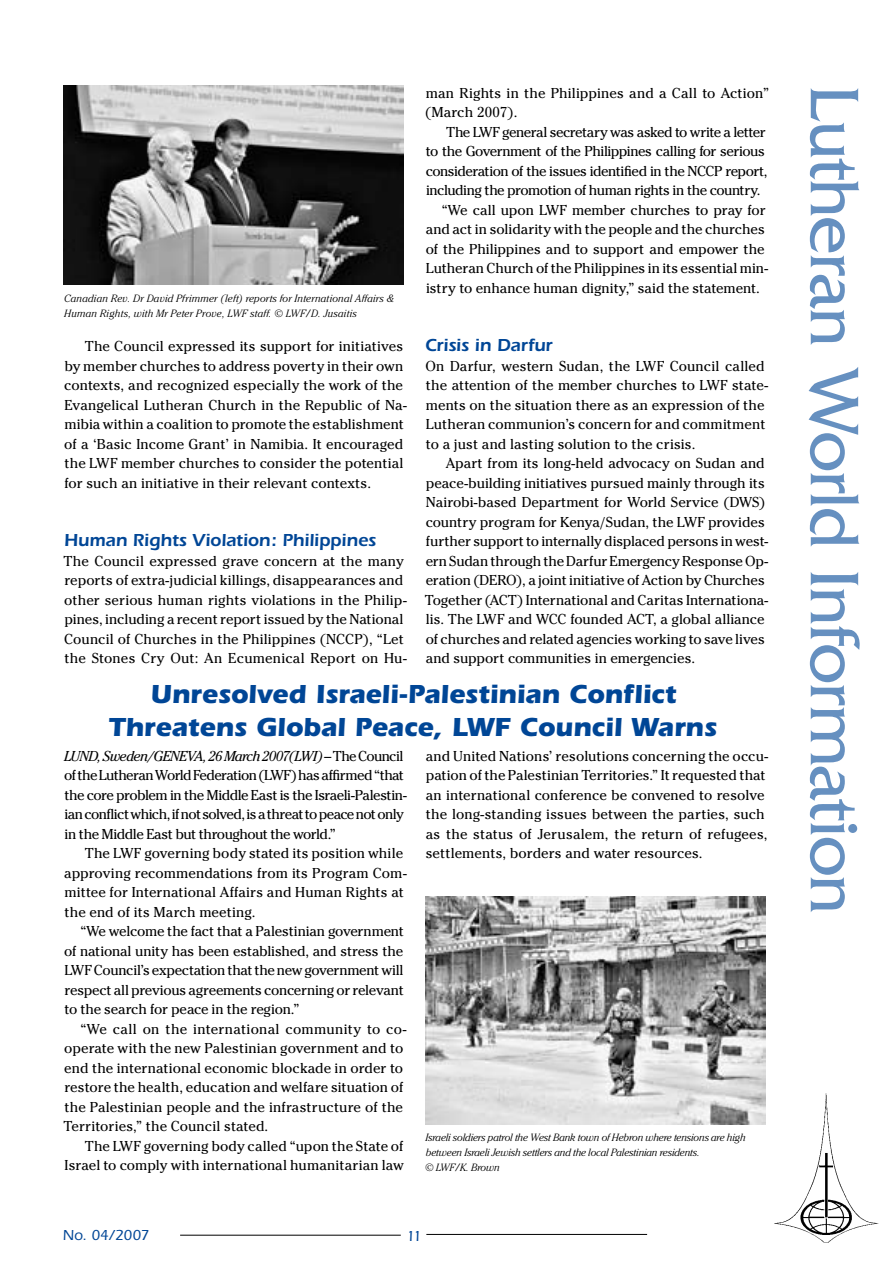
<style>
.page{position:relative;width:893px;height:1263px;background:#fff}
.page>*{position:absolute;margin:0;border:0;box-sizing:border-box;transform-origin:0 0}
.t1{font:72px "Friz Quadrata";letter-spacing:-.02em;color:#6690c0}
.t2{font:700 27px/33px "Itc Eras";letter-spacing:-.005em;color:#004696;text-align:center}
.t3{font:600 18px "Itc Eras";letter-spacing:-.005em;color:#004696}
.t4{font:500 15px "Itc Eras";color:#004696}
.t5{font:14.25px/19.5px "Cheltenham";color:#000}
.t6{font:14.25px/19.5px "Cheltenham";letter-spacing:-.04em;color:#000}
.t7{font:14.25px "Cheltenham";letter-spacing:-.035em;color:#000}
.t8{font:italic 300 10.5px/15px "Cheltenham";letter-spacing:-.01em;color:#000}
.t9{font:italic 300 10.5px/15px "Cheltenham";letter-spacing:.015em;color:#000}
.s1{font-style:italic}
</style>
<div class="page">
<hr style="left:180px;top:1235px;width:221px;height:1px;background:#000">
<hr style="left:426px;top:1234px;width:221px;height:1px;background:#000">
<img style="left:765px;top:1081px;width:114px;height:162px">
<img style="left:425px;top:897px;width:340px;height:227px">
<img style="left:64px;top:85px;width:340px;height:199px">
<p class="t9" style="left:64px;top:291px;width:331px">Canadian Rev. Dr David Pfrimmer (left) reports for International Affairs &amp;<br>Human Rights, with Mr Peter Prove, LWF staff. © LWF/D. Jusaitis</p>
<p class="t5" style="left:425px;top:83px;width:345px">man Rights in the Philippines and a Call to Action” (March 2007).</p>
<p class="t7" style="left:446px;top:123px;width:321px">The LWF general secretary was asked to write a letter</p>
<p class="t7" style="left:426px;top:143px;width:340px">to the Government of the Philippines calling for serious</p>
<p class="t7" style="left:426px;top:162px;width:343px">consideration of the issues identified in the NCCP report,</p>
<p class="t7" style="left:426px;top:182px;width:336px">including the promotion of human rights in the country.</p>
<p class="t5" style="left:442px;top:200px;width:325px">“We call upon LWF member churches to pray for</p>
<p class="t5" style="left:426px;top:219px;width:341px">and act in solidarity with the people and the churches</p>
<p class="t5" style="left:426px;top:239px;width:340px">of the Philippines and to support and empower the</p>
<p class="t5" style="left:426px;top:258px;width:344px">Lutheran Church of the Philippines in its essential min-</p>
<p class="t5" style="left:426px;top:278px;width:335px">istry to enhance human dignity,” said the statement.</p>
<p class="t3" style="left:425px;top:335px;width:129px">Crisis in Darfur</p>
<p class="t5" style="left:426px;top:356px;width:344px">On Darfur, western Sudan, the LWF Council called the attention of the member churches to LWF state&shy;ments on the situation there as an expression of the Lutheran communion’s concern for and commitment to a just and lasting solution to the crisis.</p>
<p class="t5" style="left:425px;top:453px;width:345px;text-indent:21px">Apart from its long-held advocacy on Sudan and peace-building initiatives pursued mainly through its Nairobi-based Department for World Service (DWS) country program for Kenya/Sudan, the LWF provides further support to internally displaced persons in west&shy;ern Sudan through the Darfur Emergency Response Op&shy;eration (DERO), a joint initiative of Action by Churches Together (ACT) International and Caritas Internationa&shy;lis. The LWF and WCC founded ACT, a global alliance of churches and related agencies working to save lives and support communities in emergencies.</p>
<h2 class="t2" style="left:109px;top:678px;width:610px">Unresolved Israeli-Palestinian Conflict<br>Threatens Global Peace, LWF Council Warns</h2>
<p class="t6" style="left:64px;top:746px;width:344px"><span class="s1">LUND, Sweden/GENEVA, 26 March 2007(LWI) –</span> The Council of the Lutheran World Federation (LWF) has affirmed “that the core problem in the Middle East is the Israeli-Palestin&shy;ian conflict which, if not solved, is a threat to peace not only in the Middle East but throughout the world.”</p>
<p class="t5" style="left:64px;top:843px;width:344px;text-indent:21px">The LWF governing body stated its position while approving recommendations from its Program Com&shy;mittee for International Affairs and Human Rights at the end of its March meeting.</p>
<p class="t5" style="left:64px;top:921px;width:341px;text-align:justify;text-indent:16px">“We welcome the fact that a Palestinian government of national unity has been established, and stress the LWF Council’s expectation that the new government will respect all previous agreements concerning or relevant to the search for peace in the region.”</p>
<p class="t5" style="left:64px;top:1019px;width:345px;text-indent:17px">“We call on the international community to co&shy;operate with the new Palestinian government and to end the international economic blockade in order to restore the health, education and welfare situation of the Palestinian people and the infrastructure of the Territories,” the Council stated.</p>
<p class="t5" style="left:65px;top:1136px;width:341px;text-align:right">The LWF governing body called “upon the State of<br>Israel to comply with international humanitarian law</p>
<p class="t5" style="left:64px;top:336px;width:344px;text-indent:21px">The Council expressed its support for initiatives by member churches to address poverty in their own contexts, and recognized especially the work of the Evangelical Lutheran Church in the Republic of Na&shy;mibia within a coalition to promote the establishment of a ‘Basic Income Grant’ in Namibia. It encouraged the LWF member churches to consider the potential for such an initiative in their relevant contexts.</p>
<p class="t3" style="left:64px;top:530px;width:314px">Human Rights Violation: Philippines</p>
<p class="t5" style="left:64px;top:551px;width:345px">The Council expressed grave concern at the many reports of extra-judicial killings, disappearances and other serious human rights violations in the Philip&shy;pines, including a recent report issued by the National Council of Churches in the Philippines (NCCP), “Let the Stones Cry Out: An Ecumenical Report on Hu-</p>
<p class="t5" style="left:426px;top:746px;width:344px">and United Nations’ resolutions concerning the occu&shy;pation of the Palestinian Territories.” It requested that an international conference be convened to resolve the long-standing issues between the parties, such as the status of Jerusalem, the return of refugees, settlements, borders and water resources.</p>
<p class="t8" style="left:425px;top:1130px;width:322px">Israeli soldiers patrol the West Bank town of Hebron where tensions are high between Israeli Jewish settlers and the local Palestinian residents.<br>© LWF/K. Brown</p>
<p class="t4" style="left:63px;top:1227px;width:88px">No. 04/2007</p>
<p class="t4" style="left:406px;top:1227px;width:17px">11</p>
<h1 class="t1" style="left:874px;top:85px;width:830px;rotate:90deg">Lutheran World Information</h1>
</div>
